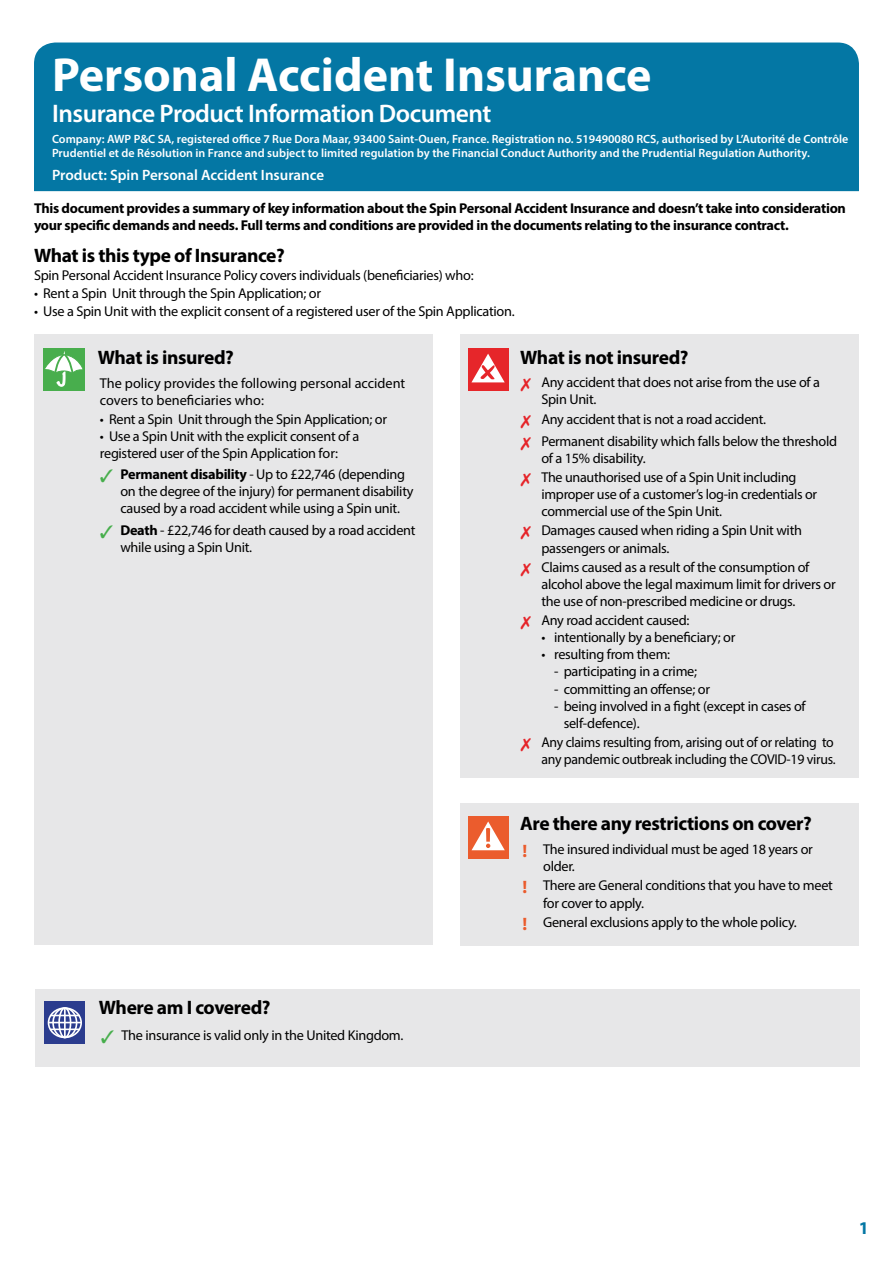
<style>
.page{position:relative;width:893px;height:1263px;background:#fff}
.page>*{position:absolute;margin:0;border:0;box-sizing:border-box;transform-origin:0 0}
.t1{font:700 48px "Myriad Pro";color:#fff}
.t2{font:600 25.5px "Myriad Pro";letter-spacing:-.02em;color:#fff}
.t3{font:700 19.5px "Myriad Pro";letter-spacing:-.02em;color:#000}
.t4{font:700 18px "Myriad Pro";color:#0477a4}
.t5{font:600 15px "Myriad Pro";color:#fff}
.t6{font:14.25px/17.1px "Myriad Pro";letter-spacing:-.02em;color:#000}
.t7{font:700 14.25px/17.1px "Myriad Pro";letter-spacing:-.02em;color:#000}
.t8{font:14.25px/17.1px "Myriad Pro";color:#000}
.t9{font:600 12px/14.4px "Myriad Pro";color:#fff}
.s1{color:#47ae4c}
.s2{font-weight:700}
.s3{font-weight:700;font-size:18px;color:#eb5b2c}
</style>
<div class="page">
<div style="left:34px;top:334px;width:399px;height:611px;background:#e7e7e8"></div>
<div style="left:460px;top:334px;width:399px;height:444px;background:#e7e7e8"></div>
<div style="left:460px;top:803px;width:399px;height:142px;background:#e7e7e8"></div>
<div style="left:43px;top:348px;width:41px;height:42px;background:#48ae4d"></div>
<svg style="left:45px;top:351px;width:38px;height:35px"></svg>
<div style="left:468px;top:348px;width:41px;height:42px;background:#e6262a"></div>
<svg style="left:471px;top:354px;width:34px;height:28px"></svg>
<div style="left:468px;top:816px;width:40px;height:42px;background:#eb5c2d"></div>
<svg style="left:472px;top:821px;width:33px;height:29px"></svg>
<div style="left:34px;top:43px;width:825px;height:121px;background:#0477a4"></div>
<div style="left:34px;top:164px;width:825px;height:27px;background:#0477a4"></div>
<div style="left:35px;top:989px;width:825px;height:78px;background:#e7e7e8"></div>
<div style="left:44px;top:1001px;width:41px;height:43px;background:#2b3c8e"></div>
<svg style="left:47px;top:1007px;width:35px;height:32px"></svg>
<div style="left:48px;top:1007px;width:34px;height:31px;border:2px solid #fff;border-radius:50%"></div>
<div style="left:52px;top:1007px;width:25px;height:31px;border:2px solid #fff;border-radius:50%"></div>
<div style="left:58px;top:1007px;width:13px;height:31px;border:2px solid #fff;border-radius:50%"></div>
<hr style="left:64px;top:1008px;width:2px;height:30px;background:#fff">
<svg style="left:51px;top:1015px;width:29px;height:1px"></svg>
<hr style="left:51px;top:1028px;width:29px;height:2px;background:#fff">
<hr style="left:49px;top:1022px;width:32px;height:1px;background:#fff">
<h1 class="t1" style="left:52px;top:43px;width:601px">Personal Accident Insurance</h1>
<h2 class="t2" style="left:52px;top:97px;width:441px">Insurance Product Information Document</h2>
<p class="t9" style="left:52px;top:131px;width:798px">Company: AWP P&amp;C SA, registered office 7 Rue Dora Maar, 93400 Saint-Ouen, France. Registration no. 519490080 RCS, authorised by L’Autorité de Contrôle<br>Prudentiel et de Résolution in France and subject to limited regulation by the Financial Conduct Authority and the Prudential Regulation Authority.</p>
<p class="t5" style="left:52px;top:165px;width:274px">Product: Spin Personal Accident Insurance</p>
<p class="t7" style="left:34px;top:199px;width:813px">This document provides a summary of key information about the Spin Personal Accident Insurance and doesn’t take into consideration your specific demands and needs. Full terms and conditions are provided in the documents relating to the insurance contract.</p>
<h3 class="t3" style="left:34px;top:242px;width:252px">What is this type of Insurance?</h3>
<p class="t6" style="left:34px;top:266px;width:441px">Spin Personal Accident Insurance Policy covers individuals (beneficiaries) who:</p>
<p class="t6" style="left:34px;top:284px;width:289px">• Rent a Spin Unit through the Spin Application; or</p>
<p class="t6" style="left:34px;top:303px;width:482px">• Use a Spin Unit with the explicit consent of a registered user of the Spin Application.</p>
<h3 class="t3" style="left:98px;top:344px;width:138px">What is insured?</h3>
<h3 class="t3" style="left:520px;top:344px;width:170px">What is not insured?</h3>
<p class="t8" style="left:100px;top:375px;width:307px">The policy provides the following personal accident covers to beneficiaries who:</p>
<p class="t6" style="left:100px;top:410px;width:289px">• Rent a Spin Unit through the Spin Application; or</p>
<p class="t6" style="left:100px;top:427px;width:261px">• Use a Spin Unit with the explicit consent of a registered user of the Spin Application for:</p>
<p class="t6" style="left:120px;top:466px;width:295px;text-indent:-21px"><span class="s1">✓</span> <span class="s2">Permanent disability</span> - Up to £22,746 (depending on the degree of the injury) for permanent disability caused by a road accident while using a Spin unit.</p>
<p class="t6" style="left:120px;top:521px;width:297px;text-indent:-21px"><span class="s1">✓</span> <span class="s2">Death</span> - £22,746 for death caused by a road accident while using a Spin Unit.</p>
<h3 class="t3" style="left:99px;top:995px;width:173px">Where am I covered?</h3>
<p class="t6" style="left:101px;top:1026px;width:304px"><span class="s1">✓</span> The insurance is valid only in the United Kingdom.</p>
<p class="t6" style="left:541px;top:374px;width:280px">Any accident that does not arise from the use of a<br>Spin Unit.</p>
<p class="t6" style="left:541px;top:407px;width:297px;line-height:22.2px">Any accident that is not a road accident.<br>Permanent disability which falls below the threshold</p>
<p class="t6" style="left:541px;top:448px;width:256px;line-height:19.2px">of a 15% disability.<br>The unauthorised use of a Spin Unit including</p>
<p class="t6" style="left:541px;top:486px;width:277px">improper use of a customer’s log-in credentials or commercial use of the Spin Unit.</p>
<p class="t6" style="left:541px;top:522px;width:262px">Damages caused when riding a Spin Unit with passengers or animals.</p>
<p class="t6" style="left:541px;top:558px;width:296px">Claims caused as a result of the consumption of alcohol above the legal maximum limit for drivers or the use of non-prescribed medicine or drugs.</p>
<p class="t6" style="left:541px;top:612px;width:150px">Any road accident caused:</p>
<p class="t6" style="left:541px;top:629px;width:196px">• intentionally by a beneficiary; or</p>
<p class="t6" style="left:541px;top:646px;width:130px">• resulting from them:</p>
<p class="t6" style="left:554px;top:663px;width:144px">- participating in a crime;</p>
<p class="t6" style="left:554px;top:680px;width:157px">- committing an offense; or</p>
<p class="t6" style="left:564px;top:697px;width:244px;text-indent:-10px">- being involved in a fight (except in cases of self-defence).</p>
<p class="t6" style="left:541px;top:733px;width:296px">Any claims resulting from, arising out of or relating to any pandemic outbreak including the COVID-19 virus.</p>
<h3 class="t3" style="left:520px;top:811px;width:293px">Are there any restrictions on cover?</h3>
<p class="t6" style="left:543px;top:840px;width:271px;text-indent:-21px"><span class="s3">!</span> The insured individual must be aged 18 years or older.</p>
<p class="t6" style="left:543px;top:877px;width:291px;text-indent:-21px"><span class="s3">!</span> There are General conditions that you have to meet for cover to apply.</p>
<p class="t6" style="left:523px;top:913px;width:276px"><span class="s3">!</span> General exclusions apply to the whole policy.</p>
<p class="t4" style="left:859px;top:1216px;width:11px">1</p>
</div>
